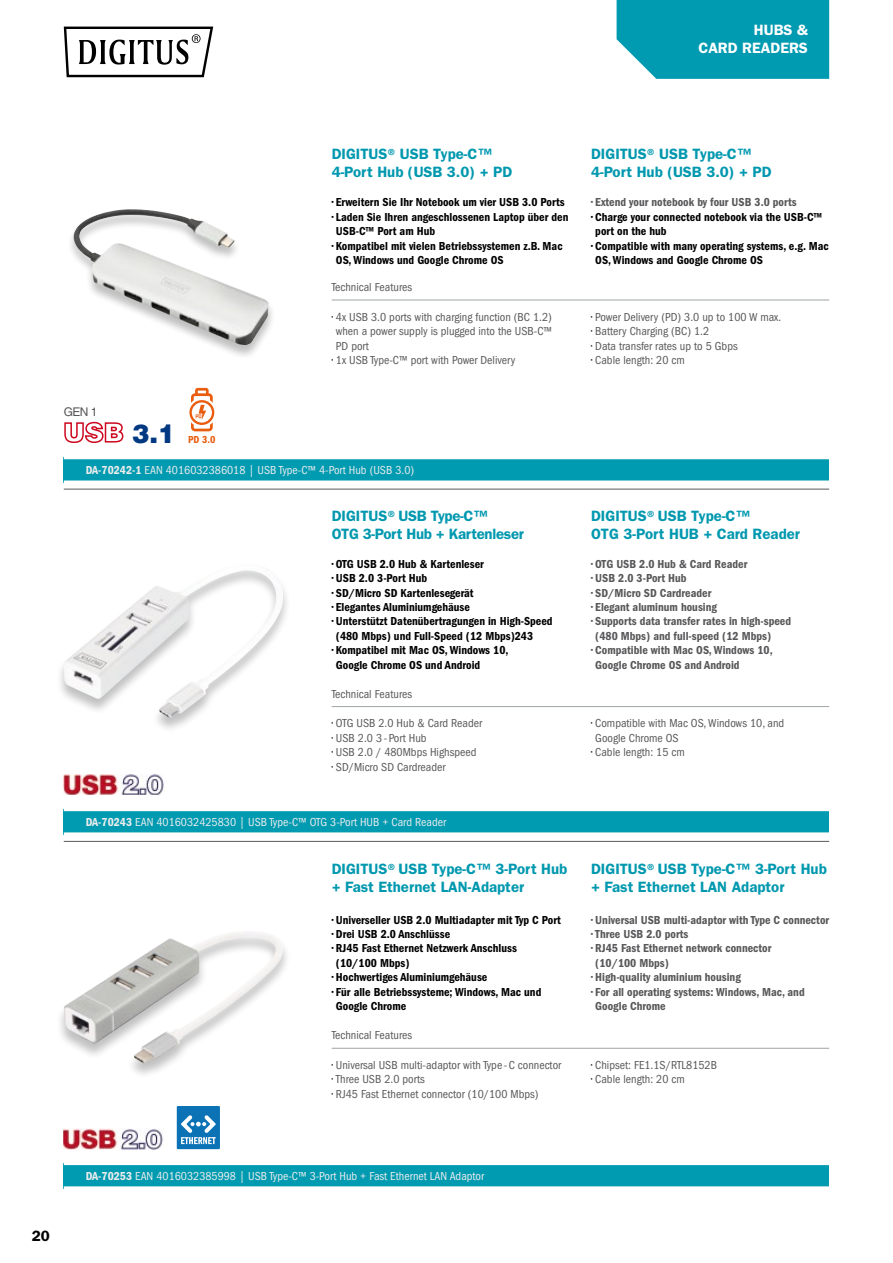
<style>
.page{position:relative;width:893px;height:1263px;background:#fff}
.page>*{position:absolute;margin:0;border:0;box-sizing:border-box;transform-origin:0 0}
.t1{font:900 25.95px "Helvetica LT Std";color:#003882}
.t2{font:600 15px/18px "ITC Franklin Gothic Std";color:#0098af}
.t3{font:600 15px/18px "ITC Franklin Gothic Std";letter-spacing:-.02em;color:#0098af}
.t4{font:600 15px/18px "ITC Franklin Gothic Std";color:#fff;text-align:right}
.t5{font:600 15px "ITC Franklin Gothic Std";color:#000}
.t6{font:12px/14.4px "ITC Franklin Gothic Std Dm Cd";color:#000}
.t7{font:condensed 12px/14.4px "ITC Franklin Gothic Std";color:#58585a;text-align:justify}
.t8{font:12px/14.4px "ITC Franklin Gothic Std Dm Cd";color:#58585a}
.t9{font:condensed 12px "ITC Franklin Gothic Std";color:#eceded}
.t10{font:12px "Helvetica LT Std";color:#58585a}
.t11{font:10.5px "ITC Franklin Gothic Std Dm Cd";color:#e95d0f}
.s1{font-family:"Franklin Gothic Book Cmpr";font-stretch:normal;color:#000}
.s2{font-family:"ITC Franklin Gothic Std Dm Cd";font-stretch:normal}
</style>
<div class="page">
<div style="left:617px;top:0;width:212px;height:79px;background:#009ab1"></div>
<svg style="left:64px;top:27px;width:149px;height:50px"></svg>
<div style="left:64px;top:1163px;width:765px;height:25px;background:#009ab1"></div>
<hr style="left:64px;top:1161px;width:765px;height:4px;background:#fff">
<svg style="left:64px;top:1186px;width:765px;height:2px;background:#cfebf0"></svg>
<div style="left:64px;top:457px;width:765px;height:26px;background:#009ab1"></div>
<hr style="left:64px;top:455px;width:765px;height:4px;background:#fff">
<div style="left:64px;top:480px;width:765px;height:5px;background:#fff"></div>
<hr style="left:64px;top:489px;width:765px;height:1px;background:#58585a">
<div style="left:64px;top:809px;width:765px;height:25px;background:#009ab1"></div>
<hr style="left:64px;top:807px;width:765px;height:4px;background:#fff">
<div style="left:64px;top:832px;width:765px;height:5px;background:#fff"></div>
<hr style="left:64px;top:841px;width:765px;height:1px;background:#58585a">
<hr style="left:332px;top:300px;width:497px;height:1px;background:#9fa4a7">
<hr style="left:332px;top:706px;width:497px;height:1px;background:#9fa4a7">
<div style="left:66px;top:209px;width:210px;height:150px;background:#000;opacity:.25"></div>
<img style="left:73px;top:209px;width:196px;height:136px">
<div style="left:56px;top:563px;width:235px;height:170px;background:#000;opacity:.25"></div>
<img style="left:64px;top:563px;width:219px;height:155px">
<div style="left:56px;top:930px;width:235px;height:149px;background:#000;opacity:.25"></div>
<img style="left:64px;top:931px;width:219px;height:132px">
<hr style="left:332px;top:1048px;width:497px;height:1px;background:#9fa4a7">
<img style="left:63px;top:1129px;width:100px;height:20px">
<img style="left:64px;top:774px;width:100px;height:21px">
<div style="left:177px;top:1106px;width:43px;height:43px;background:#0b72b5"></div>
<svg style="left:181px;top:1115px;width:35px;height:29px"></svg>
<svg style="left:64px;top:421px;width:60px;height:22px"></svg>
<svg style="left:189px;top:388px;width:25px;height:43px"></svg>
<p class="t4" style="left:698px;top:21px;width:111px">HUBS &amp;<br>CARD READERS</p>
<p class="t2" style="left:332px;top:145px;width:182px">DIGITUS® USB Type-C™<br>4-Port Hub (USB 3.0) + PD</p>
<p class="t6" style="left:332px;top:195px;width:234px">• Erweitern Sie Ihr Notebook um vier USB 3.0 Ports</p>
<p class="t6" style="left:336px;top:210px;width:234px;text-indent:-4px">• Laden Sie Ihren angeschlossenen Laptop über den<br>USB-C™ Port am Hub</p>
<p class="t6" style="left:336px;top:238px;width:228px;text-indent:-4px">• Kompatibel mit vielen Betriebssystemen z.B. Mac<br>OS, Windows und Google Chrome OS</p>
<p class="t7" style="left:332px;top:280px;width:82px">Technical Features</p>
<p class="t10" style="left:64px;top:404px;width:35px">GEN 1</p>
<h1 class="t1" style="left:132px;top:416px;width:45px">3.1</h1>
<p class="t11" style="left:188px;top:433px;width:29px">PD 3.0</p>
<p class="t7" style="left:336px;top:310px;width:218px;text-indent:-4px"><span class="s1">•</span> 4x USB 3.0 ports with charging function (BC 1.2) when a power supply is plugged into the USB-C™ PD port</p>
<p class="t7" style="left:332px;top:353px;width:185px"><span class="s1">•</span> 1x USB Type-C™ port with Power Delivery</p>
<p class="t9" style="left:86px;top:463px;width:330px"><span class="s2">DA-70242-1</span> EAN 4016032386018 | USB Type-C™ 4-Port Hub (USB 3.0)</p>
<p class="t3" style="left:332px;top:506px;width:194px">DIGITUS®USB Type-C™<br>OTG 3-Port Hub + Kartenleser</p>
<p class="t6" style="left:332px;top:557px;width:154px">• OTG USB 2.0 Hub &amp; Kartenleser</p>
<p class="t6" style="left:332px;top:571px;width:97px">• USB 2.0 3-Port Hub</p>
<p class="t6" style="left:332px;top:585px;width:143px">• SD/Micro SD Kartenlesegerät</p>
<p class="t6" style="left:332px;top:600px;width:140px">• Elegantes Aluminiumgehäuse</p>
<p class="t6" style="left:336px;top:614px;width:218px;text-indent:-4px">• Unterstützt Datenübertragungen in High-Speed (480 Mbps) und Full-Speed (12 Mbps)243</p>
<p class="t6" style="left:336px;top:643px;width:174px;text-indent:-4px">• Kompatibel mit Mac OS, Windows 10,<br>Google Chrome OS und Android</p>
<p class="t7" style="left:332px;top:686px;width:82px">Technical Features</p>
<p class="t7" style="left:332px;top:716px;width:152px"><span class="s1">•</span> OTG USB 2.0 Hub &amp; Card Reader</p>
<p class="t7" style="left:332px;top:731px;width:96px"><span class="s1">•</span> USB 2.0 3- Port Hub</p>
<p class="t7" style="left:332px;top:745px;width:146px"><span class="s1">•</span> USB 2.0 / 480Mbps Highspeed</p>
<p class="t7" style="left:332px;top:759px;width:115px"><span class="s1">•</span> SD/Micro SD Cardreader</p>
<p class="t9" style="left:86px;top:815px;width:362px"><span class="s2">DA-70243</span> EAN 4016032425830 | USB Type-C™ OTG 3-Port HUB + Card Reader</p>
<p class="t2" style="left:591px;top:145px;width:182px">DIGITUS® USB Type-C™<br>4-Port Hub (USB 3.0) + PD</p>
<p class="t8" style="left:591px;top:195px;width:207px">• Extend your notebook by four USB 3.0 ports</p>
<p class="t6" style="left:595px;top:210px;width:229px;text-indent:-4px">• Charge your connected notebook via the USB-C™ port on the hub</p>
<p class="t6" style="left:595px;top:238px;width:235px;text-indent:-4px">• Compatible with many operating systems, e.g. Mac<br>OS, Windows and Google Chrome OS</p>
<p class="t7" style="left:591px;top:310px;width:192px"><span class="s1">•</span> Power Delivery (PD) 3.0 up to 100 W max.</p>
<p class="t7" style="left:591px;top:324px;width:120px"><span class="s1">•</span> Battery Charging (BC) 1.2</p>
<p class="t7" style="left:591px;top:338px;width:148px"><span class="s1">•</span> Data transfer rates up to 5 Gbps</p>
<p class="t7" style="left:591px;top:353px;width:95px"><span class="s1">•</span> Cable length: 20 cm</p>
<p class="t2" style="left:591px;top:506px;width:210px">DIGITUS®USB Type-C™<br>OTG 3-Port HUB + Card Reader</p>
<p class="t8" style="left:591px;top:557px;width:158px">• OTG USB 2.0 Hub &amp; Card Reader</p>
<p class="t8" style="left:591px;top:571px;width:97px">• USB 2.0 3-Port Hub</p>
<p class="t8" style="left:591px;top:585px;width:122px">• SD/Micro SD Cardreader</p>
<p class="t8" style="left:591px;top:600px;width:127px">• Elegant aluminum housing</p>
<p class="t8" style="left:595px;top:614px;width:197px;text-indent:-4px">• Supports data transfer rates in high-speed (480 Mbps) and full-speed (12 Mbps)</p>
<p class="t8" style="left:595px;top:643px;width:179px;text-indent:-4px">• Compatible with Mac OS, Windows 10,<br>Google Chrome OS and Android</p>
<p class="t7" style="left:595px;top:716px;width:191px;text-indent:-4px"><span class="s1">•</span> Compatible with Mac OS, Windows 10, and<br>Google Chrome OS</p>
<p class="t7" style="left:591px;top:745px;width:95px"><span class="s1">•</span> Cable length: 15 cm</p>
<p class="t2" style="left:332px;top:859px;width:237px">DIGITUS®USB Type-C™ 3-Port Hub + Fast Ethernet LAN-Adapter</p>
<p class="t2" style="left:591px;top:859px;width:237px">DIGITUS®USB Type-C™ 3-Port Hub + Fast Ethernet LAN Adaptor</p>
<p class="t6" style="left:332px;top:912px;width:231px">• Universeller USB 2.0 Multiadapter mit Typ C Port</p>
<p class="t6" style="left:332px;top:927px;width:120px">• Drei USB 2.0 Anschlüsse</p>
<p class="t6" style="left:336px;top:941px;width:183px;text-indent:-4px">• RJ45 Fast Ethernet Netzwerk Anschluss (10/100 Mbps)</p>
<p class="t6" style="left:332px;top:970px;width:157px">• Hochwertiges Aluminiumgehäuse</p>
<p class="t6" style="left:336px;top:984px;width:207px;text-indent:-4px">• Für alle Betriebssysteme; Windows, Mac und<br>Google Chrome</p>
<p class="t8" style="left:591px;top:912px;width:240px">• Universal USB multi-adaptor with Type C connector</p>
<p class="t8" style="left:591px;top:927px;width:99px">• Three USB 2.0 ports</p>
<p class="t8" style="left:595px;top:941px;width:178px;text-indent:-4px">• RJ45 Fast Ethernet network connector (10/100 Mbps)</p>
<p class="t8" style="left:591px;top:970px;width:151px">• High-quality aluminium housing</p>
<p class="t8" style="left:595px;top:984px;width:211px;text-indent:-4px">• For all operating systems: Windows, Mac, and<br>Google Chrome</p>
<p class="t7" style="left:332px;top:1028px;width:82px">Technical Features</p>
<p class="t7" style="left:332px;top:1058px;width:231px"><span class="s1">•</span> Universal USB multi-adaptor with Type -C connector</p>
<p class="t7" style="left:332px;top:1072px;width:95px"><span class="s1">•</span> Three USB 2.0 ports</p>
<p class="t7" style="left:332px;top:1087px;width:208px"><span class="s1">•</span> RJ45 Fast Ethernet connector (10/100 Mbps)</p>
<p class="t7" style="left:591px;top:1058px;width:128px"><span class="s1">•</span> Chipset: FE1.1S/RTL8152B</p>
<p class="t7" style="left:591px;top:1072px;width:95px"><span class="s1">•</span> Cable length: 20 cm</p>
<p class="t5" style="left:32px;top:1227px;width:20px">20</p>
<p class="t9" style="left:86px;top:1169px;width:400px"><span class="s2">DA-70253</span> EAN 4016032385998 | USB Type-C™ 3-Port Hub + Fast Ethernet LAN Adaptor</p>
</div>
